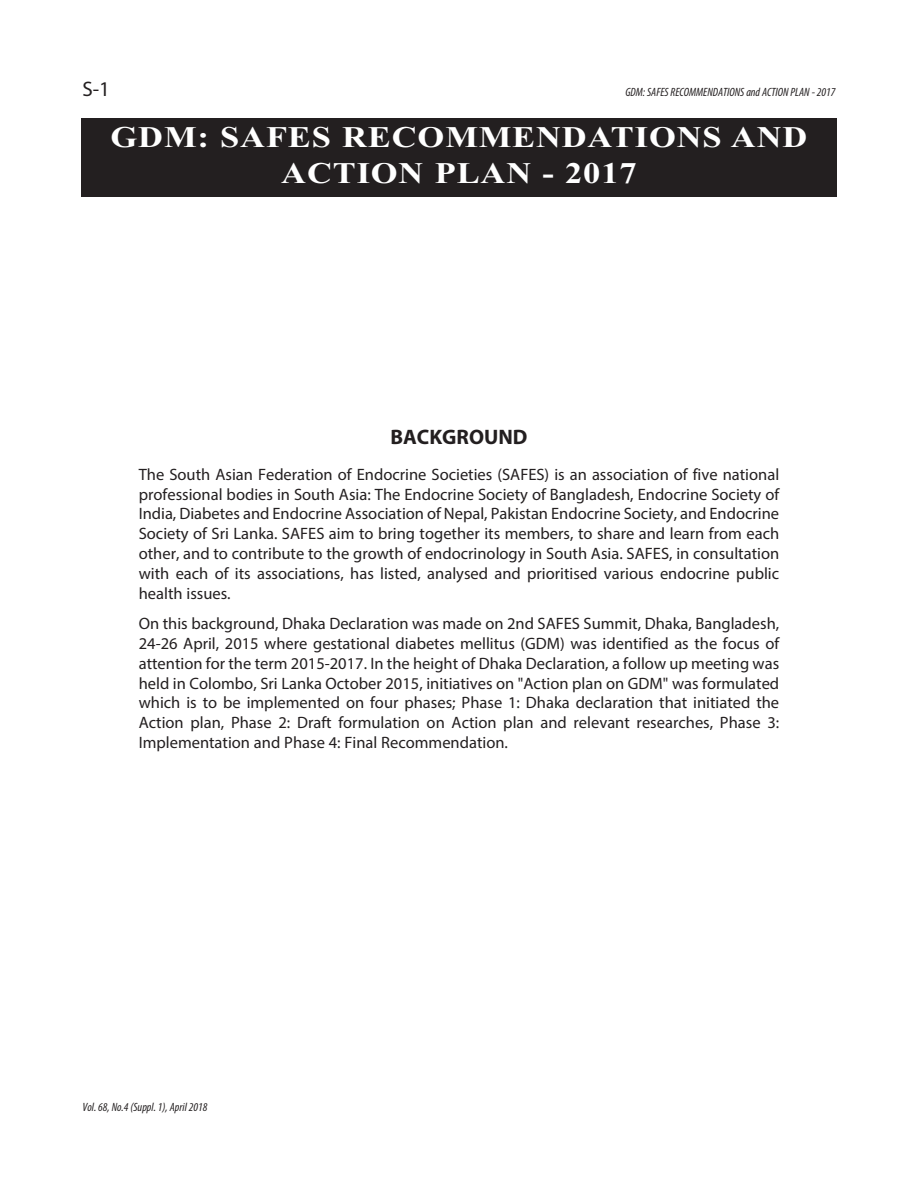
<style>
.page{position:relative;width:918px;height:1188px;background:#fff}
.page>*{position:absolute;margin:0;border:0;box-sizing:border-box;transform-origin:0 0}
.t1{font:700 30px/36px "Times New Roman";letter-spacing:.025em;color:#fff;text-align:center;scale:1.15 1}
.t2{font:700 21px "Myriad Pro";color:#231f20}
.t3{font:21px "Myriad Pro";color:#231f20}
.t4{font:16.5px/19.8px "Myriad Pro";color:#231f20;text-align:justify}
.t5{font:italic condensed 12px "Myriad Pro";color:#231f20}
</style>
<div class="page">
<div style="left:81px;top:119px;width:756px;height:78px;background:#231f20"></div>
<p class="t3" style="left:82px;top:81px;width:29px">S-1</p>
<p class="t5" style="left:626px;top:87px;width:211px">GDM: SAFES RECOMMENDATIONS and ACTION PLAN - 2017</p>
<h1 class="t1" style="left:111px;top:118px;width:607px">GDM: SAFES RECOMMENDATIONS AND<br>ACTION PLAN - 2017</h1>
<p class="t2" style="left:390px;top:429px;width:139px">BACKGROUND</p>
<p class="t4" style="left:139px;top:466px;width:642px">The South Asian Federation of Endocrine Societies (SAFES) is an association of five national professional bodies in South Asia: The Endocrine Society of Bangladesh, Endocrine Society of India, Diabetes and Endocrine Association of Nepal, Pakistan Endocrine Society, and Endocrine Society of Sri Lanka. SAFES aim to bring together its members, to share and learn from each other, and to contribute to the growth of endocrinology in South Asia. SAFES, in consultation with each of its associations, has listed, analysed and prioritised various endocrine public health issues.</p>
<p class="t4" style="left:139px;top:615px;width:642px">On this background, Dhaka Declaration was made on 2nd SAFES Summit, Dhaka, Bangladesh, 24-26 April, 2015 where gestational diabetes mellitus (GDM) was identified as the focus of attention for the term 2015-2017. In the height of Dhaka Declaration, a follow up meeting was held in Colombo, Sri Lanka October 2015, initiatives on "Action plan on GDM" was formulated which is to be implemented on four phases; Phase 1: Dhaka declaration that initiated the Action plan, Phase 2: Draft formulation on Action plan and relevant researches, Phase 3:<br>Implementation and Phase 4: Final Recommendation.</p>
<p class="t5" style="left:82px;top:1103px;width:126px">Vol. 68, No.4 (Suppl. 1), April 2018</p>
</div>
